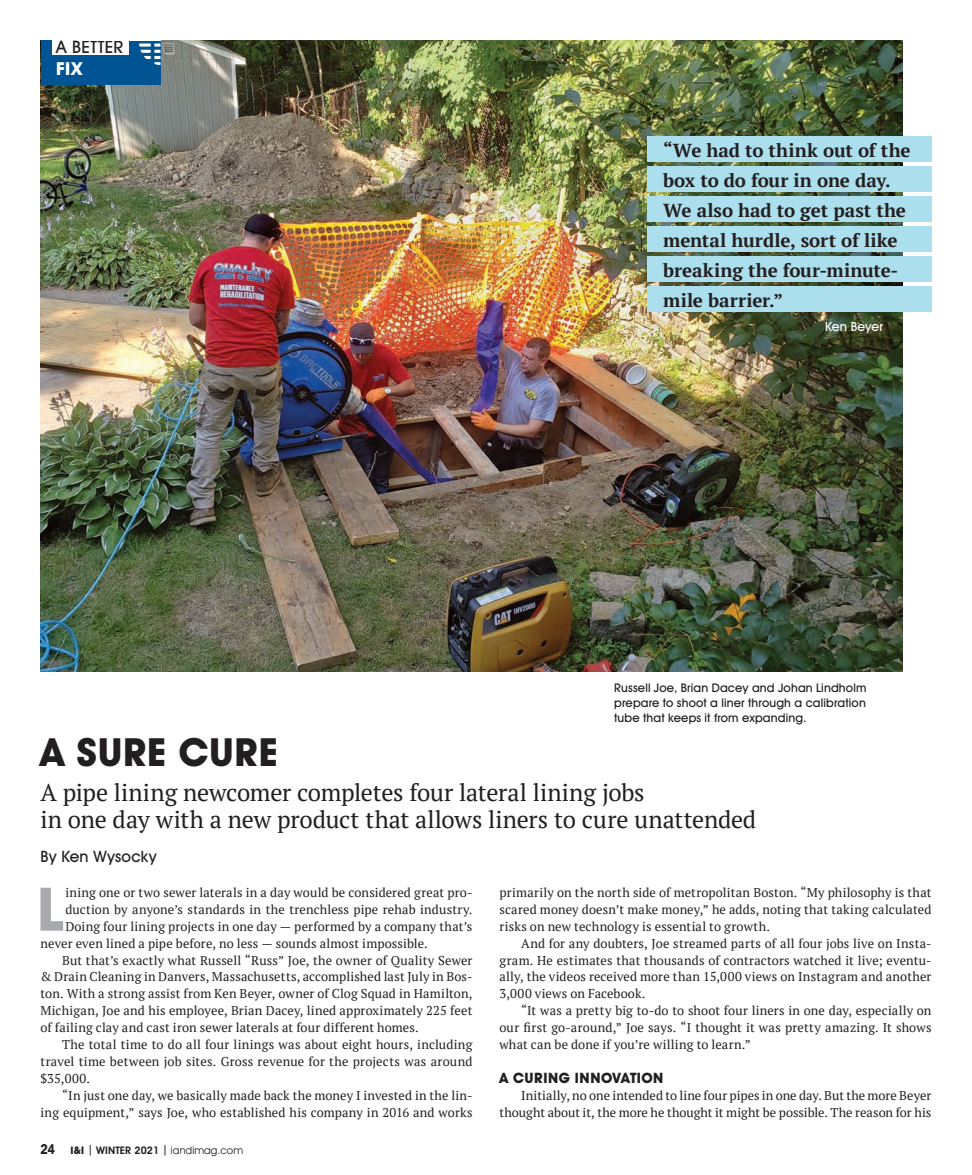
<style>
.page{position:relative;width:972px;height:1175px;background:#fff}
.page>*{position:absolute;margin:0;border:0;box-sizing:border-box;transform-origin:0 0}
.t1{font:700 60.3px "Avant Garde IT Cby BT";color:#a8a9ad}
.t2{font:700 39px "Avant Garde IT Cby BT";letter-spacing:.015em;color:#231f20}
.t3{font:24px/27px "PT Serif";letter-spacing:-.01em;color:#231f20}
.t4{font:700 18.75px/30px "PT Serif";letter-spacing:-.005em;color:#231f20}
.t5{font:700 18px "Avant Garde IT Cby BT";color:#fff}
.t6{font:500 17.4px "Avant Garde IT Cby BT";letter-spacing:.015em;color:#231f20}
.t7{font:500 15.75px "Avant Garde IT Cby BT";letter-spacing:.015em;color:#231f20}
.t8{font:700 14.4px "Avant Garde IT Cby BT";letter-spacing:.035em;color:#231f20}
.t9{font:12.75px/17px "PT Serif";letter-spacing:.01em;color:#231f20;text-align:right}
.t10{font:500 12.75px "Avant Garde IT Cby BT";color:#fff}
.t11{font:500 12px/15px "Avant Garde IT Cby BT";letter-spacing:.01em;color:#231f20;text-align:justify}
.t12{font:600 10.5px "Avant Garde IT Cby BT";letter-spacing:.01em;color:#231f20}
.s1{font-weight:700;font-stretch:condensed;font-size:13.5px}
.s2{font-weight:700}
.s3{font-weight:400}
</style>
<div class="page">
<img style="left:40px;top:40px;width:863px;height:631px">
<div style="left:41px;top:41px;width:119px;height:44px;background:#015494"></div>
<div style="left:52px;top:40px;width:76px;height:15px;background:#fff"></div>
<svg style="left:134px;top:40px;width:26px;height:25px"></svg>
<div style="left:647px;top:136px;width:285px;height:26px;background:#acdfed"></div>
<div style="left:647px;top:166px;width:285px;height:26px;background:#acdfed"></div>
<div style="left:647px;top:196px;width:285px;height:26px;background:#acdfed"></div>
<div style="left:647px;top:226px;width:285px;height:26px;background:#acdfed"></div>
<div style="left:647px;top:256px;width:285px;height:26px;background:#acdfed"></div>
<div style="left:647px;top:286px;width:285px;height:26px;background:#acdfed"></div>
<p class="t6" style="left:56px;top:36px;width:69px">A BETTER</p>
<p class="t5" style="left:56px;top:57px;width:28px">FIX</p>
<p class="t4" style="left:663px;top:135px;width:249px">“We had to think out of the box to do four in one day.<br>We also had to get past the mental hurdle, sort of like breaking the four-minute&shy;mile barrier.”</p>
<p class="t10" style="left:825px;top:318px;width:59px">Ken Beyer</p>
<p class="t11" style="left:614px;top:680px;width:254px">Russell Joe, Brian Dacey and Johan Lindholm prepare to shoot a liner through a calibration tube that keeps it from expanding.</p>
<p class="t2" style="left:40px;top:729px;width:239px">A SURE CURE</p>
<p class="t3" style="left:40px;top:778px;width:717px">A pipe lining newcomer completes four lateral lining jobs<br>in one day with a new product that allows liners to cure unattended</p>
<p class="t7" style="left:40px;top:846px;width:118px">By Ken Wysocky</p>
<p class="t1" style="left:37px;top:872px;width:28px">L</p>
<p class="t9" style="left:65px;top:883px;width:409px">ining one or two sewer laterals in a day would be considered great pro-</p>
<p class="t9" style="left:499px;top:883px;width:434px">primarily on the north side of metropolitan Boston. “My philosophy is that</p>
<p class="t9" style="left:499px;top:900px;width:433px">scared money doesn’t make money,” he adds, noting that taking calculated</p>
<p class="t9" style="left:499px;top:917px;width:272px">risks on new technology is essential to growth.</p>
<p class="t9" style="left:521px;top:934px;width:412px">And for any doubters, Joe streamed parts of all four jobs live on Insta-</p>
<p class="t9" style="left:499px;top:951px;width:433px">gram. He estimates that thousands of contractors watched it live; eventu-</p>
<p class="t9" style="left:499px;top:968px;width:433px">ally, the videos received more than 15,000 views on Instagram and another</p>
<p class="t9" style="left:499px;top:985px;width:148px">3,000 views on Facebook.</p>
<p class="t9" style="left:521px;top:1002px;width:412px">“It was a pretty big to-do to shoot four liners in one day, especially on</p>
<p class="t9" style="left:499px;top:1019px;width:434px">our first go-around,” Joe says. “I thought it was pretty amazing. It shows</p>
<p class="t9" style="left:499px;top:1036px;width:253px">what can be done if you’re willing to learn.”</p>
<p class="t8" style="left:500px;top:1069px;width:165px">A CURING INNOVATION</p>
<p class="t9" style="left:500px;top:1086px;width:434px">Initially, no one intended to line four pipes in one day. But the more Beyer thought about it, the more he thought it might be possible. The reason for his</p>
<p class="t9" style="left:65px;top:900px;width:409px">duction by anyone’s standards in the trenchless pipe rehab industry.</p>
<p class="t9" style="left:65px;top:917px;width:409px">Doing four lining projects in one day — performed by a company that’s</p>
<p class="t9" style="left:40px;top:934px;width:389px">never even lined a pipe before, no less — sounds almost impossible.</p>
<p class="t9" style="left:62px;top:951px;width:412px">But that’s exactly what Russell “Russ” Joe, the owner of Quality Sewer</p>
<p class="t9" style="left:40px;top:968px;width:433px">&amp; Drain Cleaning in Danvers, Massachusetts, accomplished last July in Bos-</p>
<p class="t9" style="left:40px;top:985px;width:433px">ton. With a strong assist from Ken Beyer, owner of Clog Squad in Hamilton,</p>
<p class="t9" style="left:40px;top:1002px;width:433px">Michigan, Joe and his employee, Brian Dacey, lined approximately 225 feet</p>
<p class="t9" style="left:40px;top:1019px;width:380px">of failing clay and cast iron sewer laterals at four different homes.</p>
<p class="t9" style="left:62px;top:1036px;width:412px">The total time to do all four linings was about eight hours, including</p>
<p class="t9" style="left:40px;top:1052px;width:434px">travel time between job sites. Gross revenue for the projects was around</p>
<p class="t9" style="left:40px;top:1069px;width:51px">$35,000.</p>
<p class="t9" style="left:62px;top:1086px;width:412px">“In just one day, we basically made back the money I invested in the lin-</p>
<p class="t9" style="left:40px;top:1103px;width:434px">ing equipment,” says Joe, who established his company in 2016 and works</p>
<p class="t12" style="left:40px;top:1143px;width:204px"><span class="s1">24</span> <span class="s2">I&amp;I</span> | WINTER 2021 | <span class="s3">iandimag.com</span></p>
</div>
